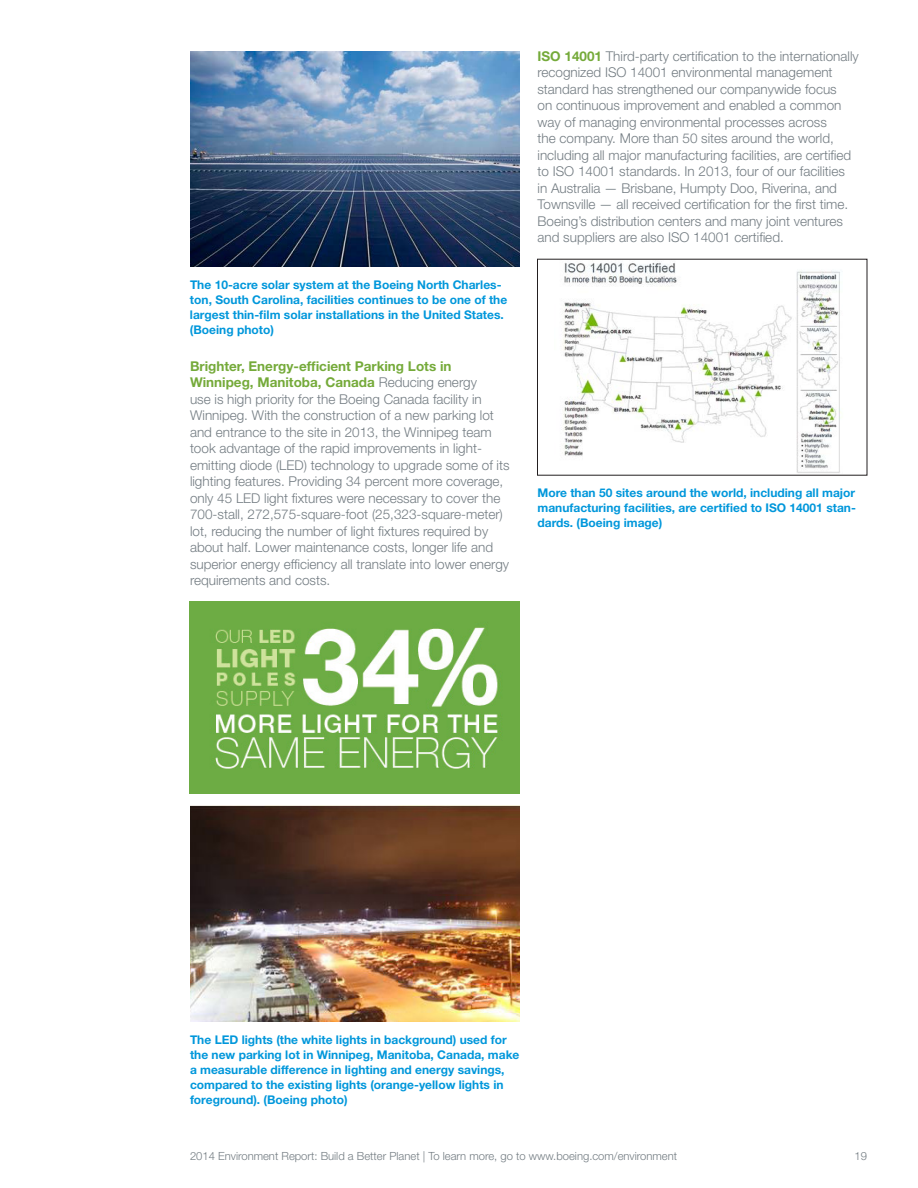
<style>
.page{position:relative;width:918px;height:1188px;background:#fff}
.page>*{position:absolute;margin:0;border:0;box-sizing:border-box;transform-origin:0 0}
.t1{font:300 13.5px/16.5px "Helvetica Neue LT Std";color:#737c82}
.t2{font:700 12px/15px "Helvetica Neue LT Std";color:#0097db}
.t3{font:300 11.25px "Helvetica Neue LT Std";color:#737c82}
.s1{font-weight:700;color:#75aa3a}
</style>
<div class="page">
<img style="left:190px;top:51px;width:330px;height:216px">
<img style="left:563px;top:262px;width:278px;height:211px">
<img style="left:190px;top:806px;width:330px;height:216px">
<img style="left:190px;top:602px;width:329px;height:191px">
<p class="t2" style="left:190px;top:277px;width:319px">The 10-acre solar system at the Boeing North Charles&shy;ton, South Carolina, facilities continues to be one of the largest thin-film solar installations in the United States. (Boeing photo)</p>
<p class="t1" style="left:190px;top:357px;width:321px"><span class="s1">Brighter, Energy-efficient Parking Lots in Winnipeg, Manitoba, Canada</span> Reducing energy<br>use is high priority for the Boeing Canada facility in Winnipeg. With the construction of a new parking lot and entrance to the site in 2013, the Winnipeg team took advantage of the rapid improvements in light&shy;emitting diode (LED) technology to upgrade some of its lighting features. Providing 34 percent more coverage, only 45 LED light fixtures were necessary to cover the 700-stall, 272,575-square-foot (25,323-square-meter) lot, reducing the number of light fixtures required by about half. Lower maintenance costs, longer life and superior energy efficiency all translate into lower energy requirements and costs.</p>
<p class="t1" style="left:538px;top:47px;width:323px"><span class="s1">ISO 14001</span> Third-party certification to the internationally recognized ISO 14001 environmental management standard has strengthened our companywide focus<br>on continuous improvement and enabled a common way of managing environmental processes across<br>the company. More than 50 sites around the world, including all major manufacturing facilities, are certified to ISO 14001 standards. In 2013, four of our facilities<br>in Australia — Brisbane, Humpty Doo, Riverina, and Townsville — all received certification for the first time.<br>Boeing’s distribution centers and many joint ventures and suppliers are also ISO 14001 certified.</p>
<p class="t2" style="left:537px;top:485px;width:320px;text-align:justify">More than 50 sites around the world, including all major manufacturing facilities, are certified to ISO 14001 stan&shy;dards. (Boeing image)</p>
<p class="t2" style="left:190px;top:1032px;width:331px">The LED lights (the white lights in background) used for the new parking lot in Winnipeg, Manitoba, Canada, make a measurable difference in lighting and energy savings, compared to the existing lights (orange-yellow lights in foreground). (Boeing photo)</p>
<p class="t3" style="left:190px;top:1149px;width:489px">2014 Environment Report: Build a Better Planet | To learn more, go to www.boeing.com/environment</p>
<p class="t3" style="left:854px;top:1149px;width:14px">19</p>
</div>
